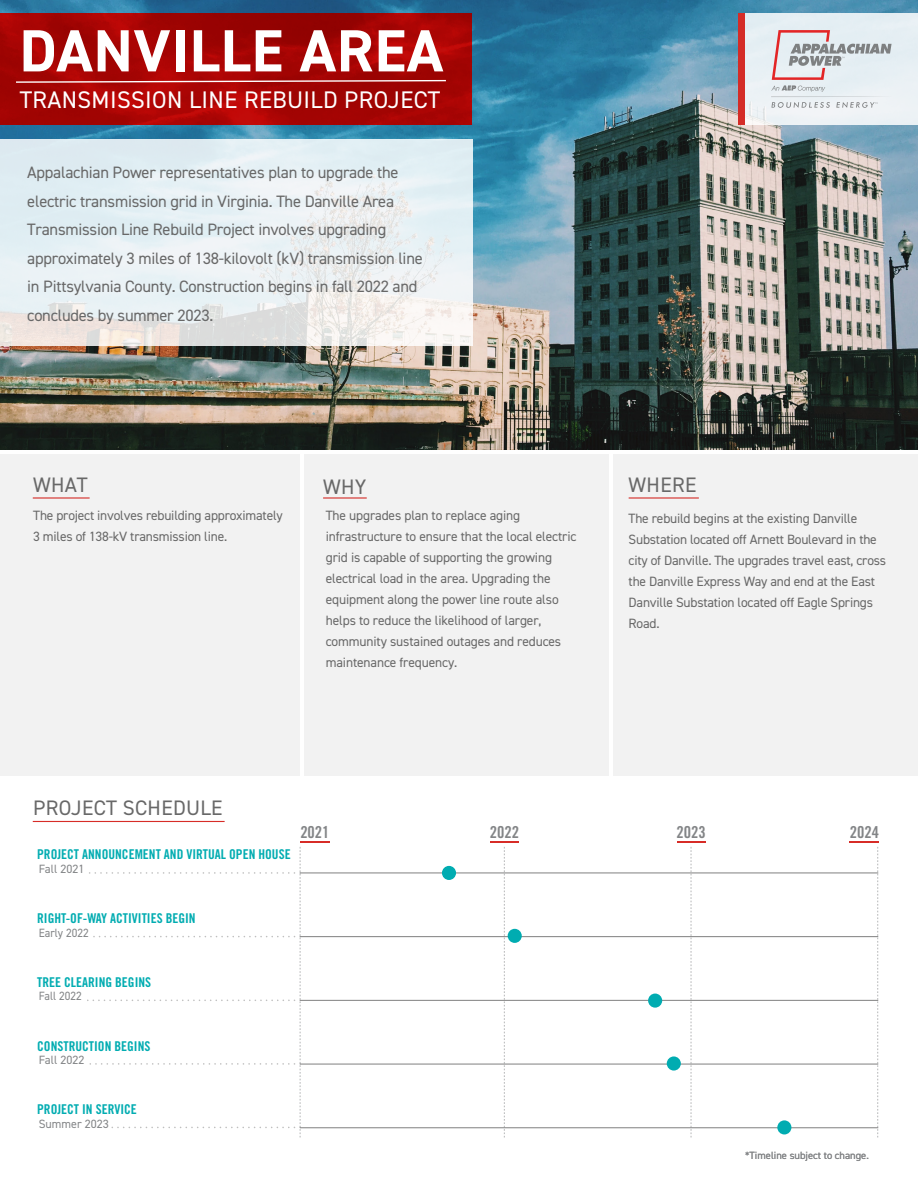
<style>
.page{position:relative;width:918px;height:1188px;background:#fff}
.page>*{position:absolute;margin:0;border:0;box-sizing:border-box;transform-origin:0 0}
.t1{font:700 59.7px "DIN2014";letter-spacing:.015em;color:#fff}
.t2{font:24px "DIN2014";letter-spacing:.015em;color:#fff}
.t3{font:21px "DIN2014";letter-spacing:.015em;color:#686868}
.t4{font:16.5px/28.5px "DIN2014";letter-spacing:-.015em;color:#686868}
.t5{font:16.5px "Trade Gothic LT Std Bd Cn 20";color:#838587}
.t6{font:13.5px/21px "DIN2014";letter-spacing:-.015em;color:#686868}
.t7{font:13.5px "Trade Gothic LT Std Bd Cn 20";color:#00acb1}
.t8{font:12px "DIN2014";color:#838587}
.t9{font:12px "DIN2014";color:#838587;scale:.94 1}
.t10{font:10.5px "DIN2014";color:#838587}
</style>
<div class="page">
<img style="left:0;top:0;width:918px;height:449px">
<div style="left:0;top:454px;width:300px;height:322px;background:#f2f2f2"></div>
<div style="left:305px;top:454px;width:304px;height:322px;background:#f2f2f2"></div>
<div style="left:614px;top:454px;width:304px;height:322px;background:#f2f2f2"></div>
<svg style="left:0;top:13px;width:472px;height:112px;background:#a60403"></svg>
<svg style="left:0;top:139px;width:472px;height:206px;fill:#e8f0f4"></svg>
<div style="left:742px;top:13px;width:176px;height:112px;background:#e8f0f4"></div>
<svg style="left:15px;top:79px;width:432px;height:5px;background:#bd4948"></svg>
<hr style="left:33px;top:497px;width:57px;height:2px;background:#d42c27">
<hr style="left:323px;top:497px;width:44px;height:2px;background:#d42c27">
<hr style="left:629px;top:497px;width:70px;height:2px;background:#d42c27">
<div style="left:739px;top:13px;width:6px;height:112px;background:#d42c27"></div>
<hr style="left:300px;top:873px;width:578px;height:1px;background:#808080">
<hr style="left:300px;top:936px;width:578px;height:1px;background:#808080">
<hr style="left:300px;top:1064px;width:578px;height:1px;background:#808080">
<hr style="left:300px;top:1000px;width:578px;height:1px;background:#808080">
<hr style="left:300px;top:1127px;width:578px;height:1px;background:#808080">
<div style="left:442px;top:866px;width:14px;height:14px;background:#00acb1;border-radius:50%"></div>
<div style="left:508px;top:929px;width:14px;height:14px;background:#00acb1;border-radius:50%"></div>
<div style="left:648px;top:994px;width:14px;height:14px;background:#00acb1;border-radius:50%"></div>
<div style="left:667px;top:1056px;width:14px;height:15px;background:#00acb1;border-radius:50%"></div>
<div style="left:777px;top:1120px;width:14px;height:14px;background:#00acb1;border-radius:50%"></div>
<svg style="left:88px;top:847px;width:213px;height:290px"></svg>
<hr style="left:300px;top:841px;width:29px;height:2px;background:#d72c27">
<svg style="left:504px;top:847px;width:1px;height:290px"></svg>
<svg style="left:877px;top:847px;width:1px;height:290px"></svg>
<hr style="left:677px;top:841px;width:29px;height:2px;background:#d72c27">
<svg style="left:691px;top:847px;width:1px;height:290px"></svg>
<hr style="left:490px;top:841px;width:29px;height:2px;background:#d72c27">
<hr style="left:850px;top:841px;width:29px;height:2px;background:#d72c27">
<hr style="left:33px;top:821px;width:192px;height:1px;background:#d72c27">
<svg style="left:771px;top:30px;width:121px;height:78px"></svg>
<h1 class="t1" style="left:20px;top:11px;width:425px">DANVILLE AREA</h1>
<h2 class="t2" style="left:20px;top:85px;width:422px">TRANSMISSION LINE REBUILD PROJECT</h2>
<p class="t4" style="left:27px;top:158px;width:397px">Appalachian Power representatives plan to upgrade the electric transmission grid in Virginia. The Danville Area Transmission Line Rebuild Project involves upgrading approximately 3 miles of 138-kilovolt (kV) transmission line in Pittsylvania County. Construction begins in fall 2022 and concludes by summer 2023.</p>
<h3 class="t3" style="left:33px;top:472px;width:56px">WHAT</h3>
<h3 class="t3" style="left:323px;top:474px;width:45px">WHY</h3>
<h3 class="t3" style="left:629px;top:472px;width:69px">WHERE</h3>
<p class="t6" style="left:33px;top:504px;width:251px">The project involves rebuilding approximately<br>3 miles of 138-kV transmission line.</p>
<p class="t6" style="left:326px;top:504px;width:252px">The upgrades plan to replace aging infrastructure to ensure that the local electric grid is capable of supporting the growing electrical load in the area. Upgrading the equipment along the power line route also helps to reduce the likelihood of larger, community sustained outages and reduces maintenance frequency.</p>
<p class="t6" style="left:629px;top:507px;width:259px">The rebuild begins at the existing Danville Substation located off Arnett Boulevard in the city of Danville. The upgrades travel east, cross the Danville Express Way and end at the East Danville Substation located off Eagle Springs Road.</p>
<h3 class="t3" style="left:33px;top:795px;width:191px">PROJECT SCHEDULE</h3>
<p class="t7" style="left:37px;top:846px;width:255px">PROJECT ANNOUNCEMENT AND VIRTUAL OPEN HOUSE</p>
<p class="t8" style="left:39px;top:861px;width:47px">Fall 2021</p>
<p class="t5" style="left:300px;top:822px;width:31px">2021</p>
<p class="t5" style="left:490px;top:822px;width:31px">2022</p>
<p class="t5" style="left:676px;top:822px;width:31px">2023</p>
<p class="t5" style="left:850px;top:822px;width:31px">2024</p>
<p class="t7" style="left:37px;top:910px;width:160px">RIGHT-OF-WAY ACTIVITIES BEGIN</p>
<p class="t9" style="left:39px;top:925px;width:55px">Early 2022</p>
<p class="t7" style="left:37px;top:974px;width:115px">TREE CLEARING BEGINS</p>
<p class="t9" style="left:39px;top:989px;width:47px">Fall 2022</p>
<p class="t7" style="left:37px;top:1038px;width:115px">CONSTRUCTION BEGINS</p>
<p class="t8" style="left:39px;top:1052px;width:47px">Fall 2022</p>
<p class="t7" style="left:37px;top:1101px;width:101px">PROJECT IN SERVICE</p>
<p class="t8" style="left:39px;top:1116px;width:71px">Summer 2023</p>
<p class="t10" style="left:745px;top:1149px;width:125px">*Timeline subject to change.</p>
</div>
